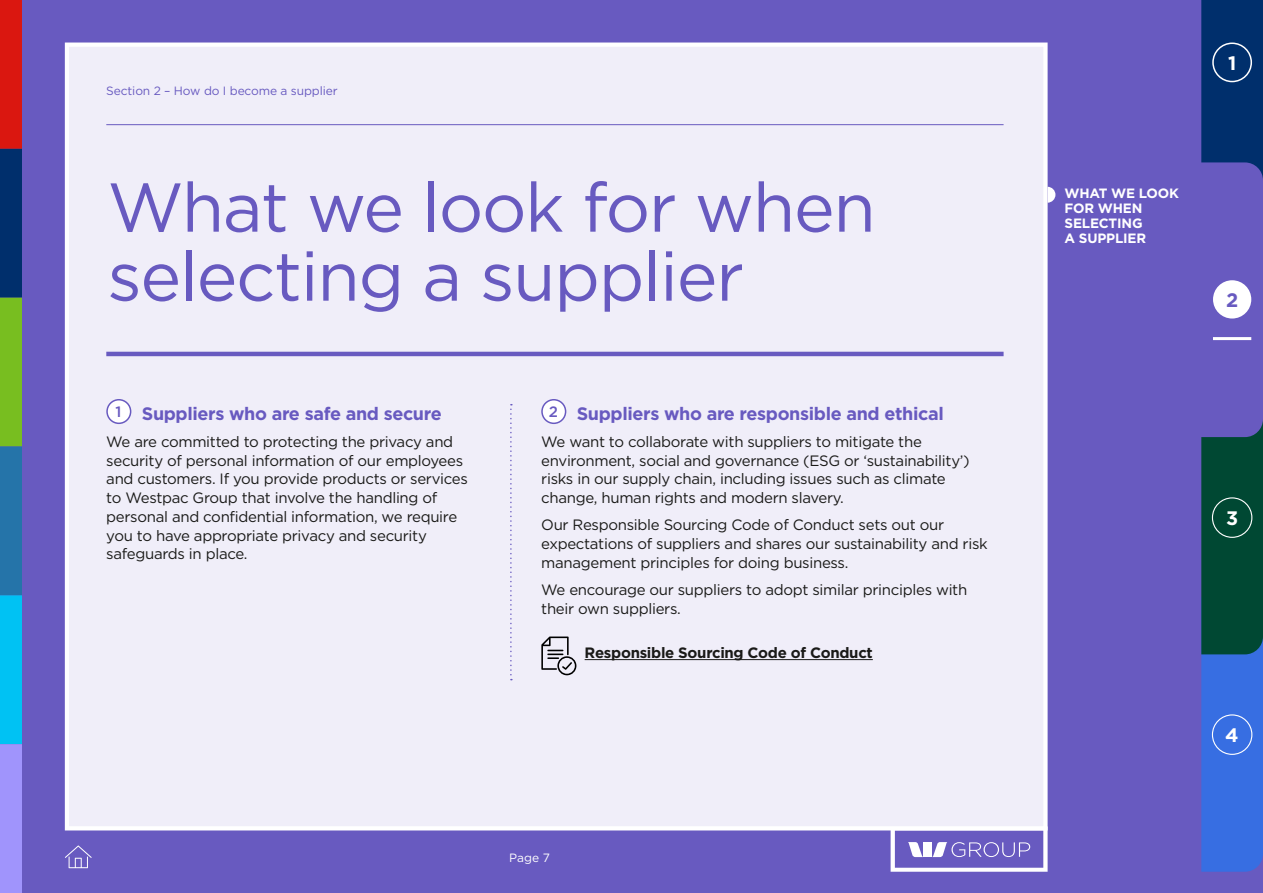
<style>
.page{position:relative;width:1263px;height:893px;background:#685ac0}
.page>*{position:absolute;margin:0;border:0;box-sizing:border-box;transform-origin:0 0}
.t1{font:69px/69px "Gotham";letter-spacing:-.02em;color:#685ac0}
.t2{font:700 19.5px "Gotham";color:#fff}
.t3{font:700 19.5px "Gotham";color:#685ac0}
.t4{font:700 18px "Gotham";letter-spacing:-.02em;color:#685ac0}
.t5{font:15px/18.8px "Gotham";letter-spacing:-.02em;color:#1a1a18}
.t6{font:700 15px "Gotham";letter-spacing:-.02em;color:#1a1a18}
.t7{font:700 13.5px/15px "Gotham";letter-spacing:-.015em;color:#fff}
.t8{font:12px "Gotham";letter-spacing:-.01em;color:#685ac0}
.t9{font:12px "Gotham";color:#fff}
</style>
<div class="page">
<div style="left:0;top:0;width:21px;height:149px;background:#da1710"></div>
<div style="left:0;top:149px;width:21px;height:149px;background:#002f6c"></div>
<div style="left:0;top:298px;width:21px;height:148px;background:#78be20"></div>
<div style="left:0;top:446px;width:21px;height:149px;background:#2574a9"></div>
<div style="left:0;top:595px;width:21px;height:149px;background:#00c2f3"></div>
<div style="left:0;top:744px;width:21px;height:149px;background:#a094fc"></div>
<svg style="left:890px;top:830px;width:157px;height:42px"></svg>
<div style="left:923px;top:842px;width:9px;height:15px;background:#fff"></div>
<div style="left:65px;top:43px;width:982px;height:787px;background:#f0eef9;border:4px solid #fff"></div>
<hr style="left:106px;top:124px;width:897px;height:1px;background:#685ac0">
<svg style="left:1201px;top:0;width:62px;height:872px"></svg>
<hr style="left:106px;top:352px;width:897px;height:4px;background:#685ac0">
<div style="left:1212px;top:497px;width:40px;height:41px;border:1px solid #fff;border-radius:50%"></div>
<hr style="left:1213px;top:337px;width:38px;height:3px;background:#fff">
<div style="left:1213px;top:280px;width:38px;height:39px;background:#fff;border-radius:50%"></div>
<div style="left:1212px;top:43px;width:40px;height:39px;border:2px solid #fff;border-radius:50%"></div>
<div style="left:1212px;top:714px;width:40px;height:41px;border:1px solid #fff;border-radius:50%"></div>
<svg style="left:65px;top:845px;width:27px;height:23px"></svg>
<svg style="left:1047px;top:187px;width:8px;height:16px"></svg>
<div style="left:107px;top:400px;width:24px;height:23px;background:#fff;border-radius:50%"></div>
<div style="left:106px;top:399px;width:25px;height:25px;border:2px solid #685ac0;border-radius:50%"></div>
<hr style="left:585px;top:659px;width:288px;height:1px;background:#1a1a18">
<div style="left:542px;top:400px;width:24px;height:23px;background:#fff;border-radius:50%"></div>
<div style="left:541px;top:399px;width:25px;height:25px;border:2px solid #685ac0;border-radius:50%"></div>
<svg style="left:541px;top:636px;width:35px;height:39px"></svg>
<svg style="left:510px;top:404px;width:2px;height:276px"></svg>
<p class="t8" style="left:106px;top:83px;width:233px">Section 2 – How do I become a supplier</p>
<h1 class="t1" style="left:107px;top:171px;width:770px">What we look for when selecting a supplier</h1>
<p class="t4" style="left:115px;top:401px;width:328px"><sup>1</sup> Suppliers who are safe and secure</p>
<p class="t5" style="left:106px;top:432px;width:363px">We are committed to protecting the privacy and security of personal information of our employees and customers. If you provide products or services to Westpac Group that involve the handling of personal and confidential information, we require you to have appropriate privacy and security safeguards in place.</p>
<p class="t4" style="left:549px;top:401px;width:397px"><sup>2</sup> Suppliers who are responsible and ethical</p>
<p class="t5" style="left:541px;top:432px;width:430px">We want to collaborate with suppliers to mitigate the environment, social and governance (ESG or ‘sustainability’) risks in our supply chain, including issues such as climate change, human rights and modern slavery.</p>
<p class="t5" style="left:541px;top:515px;width:448px">Our Responsible Sourcing Code of Conduct sets out our expectations of suppliers and shares our sustainability and risk management principles for doing business.</p>
<p class="t5" style="left:541px;top:580px;width:427px">We encourage our suppliers to adopt similar principles with their own suppliers.</p>
<p class="t6" style="left:585px;top:643px;width:290px">Responsible Sourcing Code of Conduct</p>
<p class="t9" style="left:509px;top:850px;width:42px">Page 7</p>
<p class="t7" style="left:1064px;top:185px;width:116px">WHAT WE LOOK<br>FOR WHEN<br>SELECTING<br>A SUPPLIER</p>
<h2 class="t2" style="left:1228px;top:50px;width:10px">1</h2>
<h2 class="t3" style="left:1226px;top:287px;width:14px">2</h2>
<h2 class="t2" style="left:1226px;top:505px;width:14px">3</h2>
<h2 class="t2" style="left:1225px;top:722px;width:15px">4</h2>
</div>
